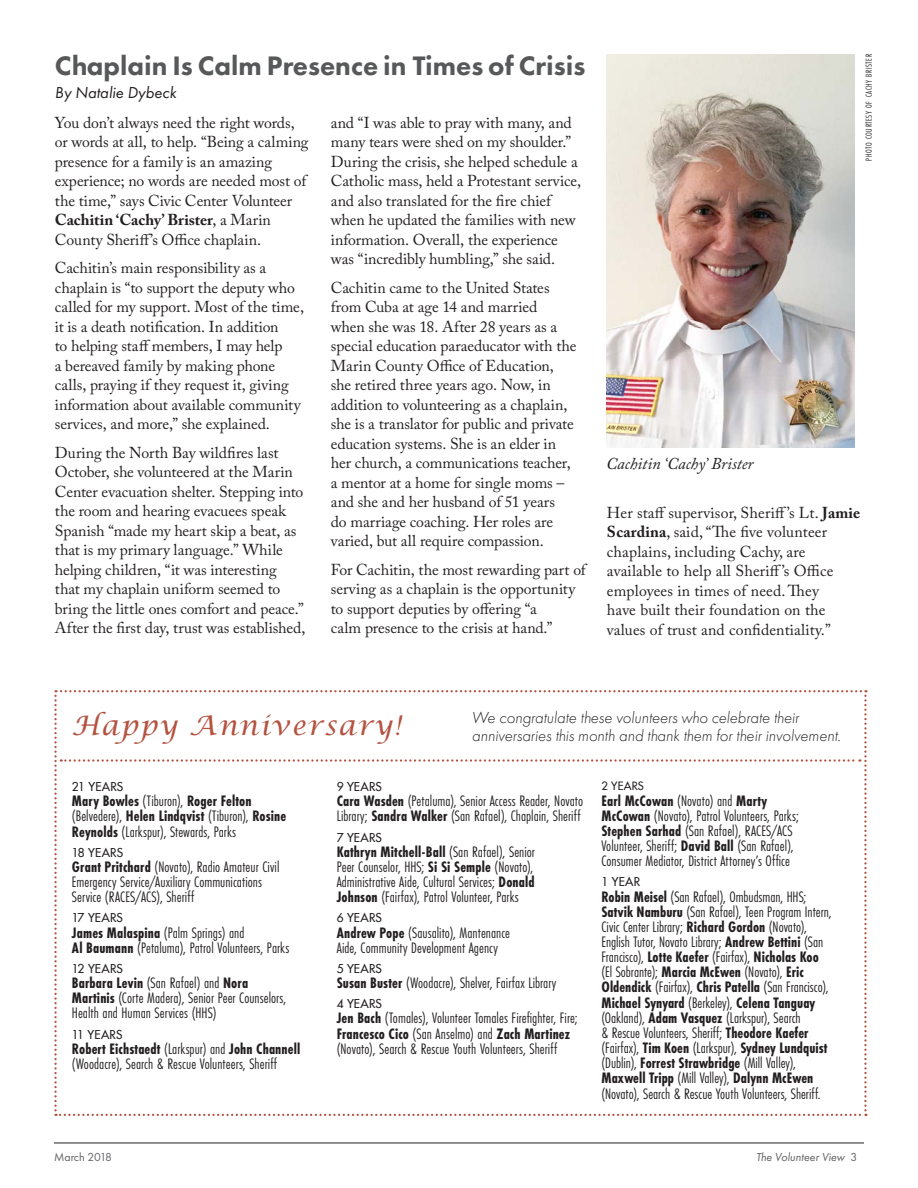
<style>
.page{position:relative;width:918px;height:1188px;background:#fff}
.page>*{position:absolute;margin:0;border:0;box-sizing:border-box;transform-origin:0 0}
.t1{font:800 27.75px "Futura PT";color:#57585a}
.Anniversary_Header{font:italic 27px "Lucida Calligraphy";letter-spacing:.05em;color:#b45240}
.Anniversary_Subtext{font:italic 300 16.5px/18px "Futura PT";color:#231f20}
._04_Caption{font:italic 16.5px "Adobe Caslon Pro";color:#231f20}
.Byline_for_16_pt_hea{font:italic 16.5px "Futura PT";color:#231f20}
.Body_10_5_13{font:15.75px/19.5px "Adobe Caslon Pro";letter-spacing:-.005em;color:#231f20}
._08b_Happy_Anniversa{font:15.75px/15.1px "Futura PT Cond";color:#231f20}
._08a_Happy_Anniversa{font:12px "Futura";letter-spacing:.01em;color:#231f20}
.t2{font:italic 12px "Futura PT";color:#636366}
.t3{font:12px "Futura PT";letter-spacing:-.025em;color:#636366}
._08a_Happy_Anniversa-2{font:11.25px "Futura";letter-spacing:.015em;color:#231f20}
._06_Photo_Credit{font:9px "Futura PT Cond";letter-spacing:.06em;color:#231f20}
.s1{font-weight:700}
.s2{font-style:normal}
</style>
<div class="page">
<hr style="left:54px;top:1143px;width:810px;height:1px;background:#231f20">
<svg style="left:54px;top:690px;width:813px;height:426px"></svg>
<img style="left:606px;top:54px;width:249px;height:393px">
<h2 class="t1" style="left:55px;top:49px;width:532px">Chaplain Is Calm Presence in Times of Crisis</h2>
<h3 class="Byline_for_16_pt_hea" style="left:55px;top:82px;width:123px">By Natalie Dybeck</h3>
<p class="Body_10_5_13" style="left:55px;top:112px;width:255px">You don’t always need the right words, or words at all, to help. “Being a calming presence for a family is an amazing experience; no words are needed most of the time,” says Civic Center Volunteer <span class="s1">Cachitin ‘Cachy’ Brister</span>, a Marin County Sheriff’s Office chaplain.</p>
<p class="Body_10_5_13" style="left:55px;top:258px;width:251px">Cachitin’s main responsibility as a chaplain is “to support the deputy who called for my support. Most of the time, it is a death notification. In addition<br>to helping staff members, I may help<br>a bereaved family by making phone calls, praying if they request it, giving information about available community services, and more,” she explained.</p>
<p class="Body_10_5_13" style="left:55px;top:442px;width:252px">During the North Bay wildfires last October, she volunteered at the Marin Center evacuation shelter. Stepping into the room and hearing evacuees speak Spanish “made my heart skip a beat, as that is my primary language.” While helping children, “it was interesting that my chaplain uniform seemed to bring the little ones comfort and peace.” After the first day, trust was established,</p>
<p class="Body_10_5_13" style="left:331px;top:112px;width:252px">and “I was able to pray with many, and many tears were shed on my shoulder.” During the crisis, she helped schedule a Catholic mass, held a Protestant service, and also translated for the fire chief when he updated the families with new information. Overall, the experience was “incredibly humbling,” she said.</p>
<p class="Body_10_5_13" style="left:331px;top:277px;width:247px">Cachitin came to the United States from Cuba at age 14 and married<br>when she was 18. After 28 years as a special education paraeducator with the Marin County Office of Education, she retired three years ago. Now, in addition to volunteering as a chaplain, she is a translator for public and private education systems. She is an elder in her church, a communications teacher, a mentor at a home for single moms – and she and her husband of 51 years<br>do marriage coaching. Her roles are varied, but all require compassion.</p>
<p class="Body_10_5_13" style="left:331px;top:559px;width:256px">For Cachitin, the most rewarding part of serving as a chaplain is the opportunity to support deputies by offering “a<br>calm presence to the crisis at hand.”</p>
<p class="_06_Photo_Credit" style="left:864px;top:161px;width:108px;rotate:-90deg">PHOTO COURTESY OF CACHY BRISTER</p>
<p class="_04_Caption" style="left:606px;top:454px;width:149px">Cachitin ‘Cachy’ Brister</p>
<p class="Body_10_5_13" style="left:607px;top:502px;width:255px">Her staff supervisor, Sheriff’s Lt. <span class="s1">Jamie Scardina</span>, said, “The five volunteer chaplains, including Cachy, are available to help all Sheriff’s Office employees in times of need. They<br>have built their foundation on the values of trust and confidentiality.”</p>
<h2 class="Anniversary_Header" style="left:72px;top:709px;width:331px">Happy Anniversary!</h2>
<h3 class="Anniversary_Subtext" style="left:472px;top:708px;width:370px">We congratulate these volunteers who celebrate their anniversaries this month and thank them for their involvement.</h3>
<p class="_08a_Happy_Anniversa" style="left:72px;top:779px;width:53px">21 YEARS</p>
<p class="_08b_Happy_Anniversa" style="left:72px;top:793px;width:216px"><span class="s1">Mary Bowles</span> (Tiburon), <span class="s1">Roger Felton </span>(Belvedere), <span class="s1">Helen Lindqvist</span> (Tiburon), <span class="s1">Rosine<br>Reynolds</span> (Larkspur), Stewards, Parks</p>
<p class="_08a_Happy_Anniversa" style="left:72px;top:845px;width:53px">18 YEARS</p>
<p class="_08b_Happy_Anniversa" style="left:72px;top:859px;width:209px"><span class="s1">Grant Pritchard</span> (Novato), Radio Amateur Civil<br>Emergency Service/Auxiliary Communications<br>Service (RACES/ACS), Sheriff</p>
<p class="_08a_Happy_Anniversa" style="left:72px;top:911px;width:52px">17 YEARS</p>
<p class="_08b_Happy_Anniversa" style="left:72px;top:925px;width:219px"><span class="s1">James Malaspina</span> (Palm Springs) and<br><span class="s1">Al Baumann</span> (Petaluma), Patrol Volunteers, Parks</p>
<p class="_08a_Happy_Anniversa" style="left:72px;top:961px;width:52px">12 YEARS</p>
<p class="_08b_Happy_Anniversa" style="left:72px;top:975px;width:216px"><span class="s1">Barbara Levin</span> (San Rafael) and <span class="s1">Nora<br>Martinis</span> (Corte Madera), Senior Peer Counselors,<br>Health and Human Services (HHS)</p>
<p class="_08a_Happy_Anniversa" style="left:72px;top:1027px;width:52px">11 YEARS</p>
<p class="_08b_Happy_Anniversa" style="left:72px;top:1041px;width:230px"><span class="s1">Robert Eichstaedt</span> (Larkspur) and <span class="s1">John Channell </span>(Woodacre), Search &amp; Rescue Volunteers, Sheriff</p>
<p class="_08a_Happy_Anniversa" style="left:337px;top:779px;width:47px">9 YEARS</p>
<p class="_08b_Happy_Anniversa" style="left:337px;top:793px;width:248px"><span class="s1">Cara Wasden</span> (Petaluma), Senior Access Reader, Novato<br>Library; <span class="s1">Sandra Walker</span> (San Rafael), Chaplain, Sheriff</p>
<p class="_08a_Happy_Anniversa" style="left:337px;top:830px;width:47px">7 YEARS</p>
<p class="_08b_Happy_Anniversa" style="left:337px;top:844px;width:200px;text-align:justify"><span class="s1">Kathryn Mitchell-Ball</span> (San Rafael), Senior Peer Counselor, HHS; <span class="s1">Si Si Semple</span> (Novato), Administrative Aide, Cultural Services; <span class="s1">Donald Johnson</span> (Fairfax), Patrol Volunteer, Parks</p>
<p class="_08a_Happy_Anniversa" style="left:337px;top:911px;width:47px">6 YEARS</p>
<p class="_08b_Happy_Anniversa" style="left:337px;top:925px;width:175px"><span class="s1">Andrew Pope</span> (Sausalito), Mantenance<br>Aide, Community Development Agency</p>
<p class="_08a_Happy_Anniversa" style="left:337px;top:961px;width:47px">5 YEARS</p>
<p class="_08b_Happy_Anniversa" style="left:337px;top:975px;width:221px"><span class="s1">Susan Buster</span> (Woodacre), Shelver, Fairfax Library</p>
<p class="_08a_Happy_Anniversa" style="left:337px;top:996px;width:47px">4 YEARS</p>
<p class="_08b_Happy_Anniversa" style="left:337px;top:1011px;width:242px"><span class="s1">Jen Bach</span> (Tomales), Volunteer Tomales Firefighter, Fire;<br><span class="s1">Francesco Cico</span> (San Anselmo) and <span class="s1">Zach Martinez </span>(Novato), Search &amp; Rescue Youth Volunteers, Sheriff</p>
<p class="_08a_Happy_Anniversa-2" style="left:601px;top:779px;width:44px">2 YEARS</p>
<p class="_08b_Happy_Anniversa" style="left:601px;top:793px;width:199px"><span class="s1">Earl McCowan</span> (Novato) and <span class="s1">Marty McCowan</span> (Novato), Patrol Volunteers, Parks; <span class="s1">Stephen Sarhad</span> (San Rafael), RACES/ACS Volunteer, Sheriff; <span class="s1">David Ball</span> (San Rafael), Consumer Mediator, District Attorney’s Office</p>
<p class="_08a_Happy_Anniversa" style="left:601px;top:874px;width:40px">1 YEAR</p>
<p class="_08b_Happy_Anniversa" style="left:601px;top:889px;width:232px"><span class="s1">Robin Meisel</span> (San Rafael), Ombudsman, HHS; <span class="s1">Satvik Namburu</span> (San Rafael), Teen Program Intern, Civic Center Library; <span class="s1">Richard Gordon</span> (Novato), English Tutor, Novato Library; <span class="s1">Andrew Bettini</span> (San Francisco), <span class="s1">Lotte Kaefer</span> (Fairfax), <span class="s1">Nicholas Koo </span>(El Sobrante); <span class="s1">Marcia McEwen</span> (Novato), <span class="s1">Eric Oldendick</span> (Fairfax), <span class="s1">Chris Patella</span> (San Francisco), <span class="s1">Michael Synyard</span> (Berkeley), <span class="s1">Celena Tanguay </span>(Oakland), <span class="s1">Adam Vasquez</span> (Larkspur), Search<br>&amp; Rescue Volunteers, Sheriff; <span class="s1">Theodore Kaefer </span>(Fairfax), <span class="s1">Tim Koen</span> (Larkspur), <span class="s1">Sydney Lundquist </span>(Dublin), <span class="s1">Forrest Strawbridge</span> (Mill Valley), <span class="s1">Maxwell Tripp</span> (Mill Valley), <span class="s1">Dalynn McEwen </span>(Novato), Search &amp; Rescue Youth Volunteers, Sheriff.</p>
<p class="t3" style="left:54px;top:1150px;width:59px">March 2018</p>
<p class="t2" style="left:756px;top:1150px;width:103px">The Volunteer View <span class="s2">3</span></p>
</div>
